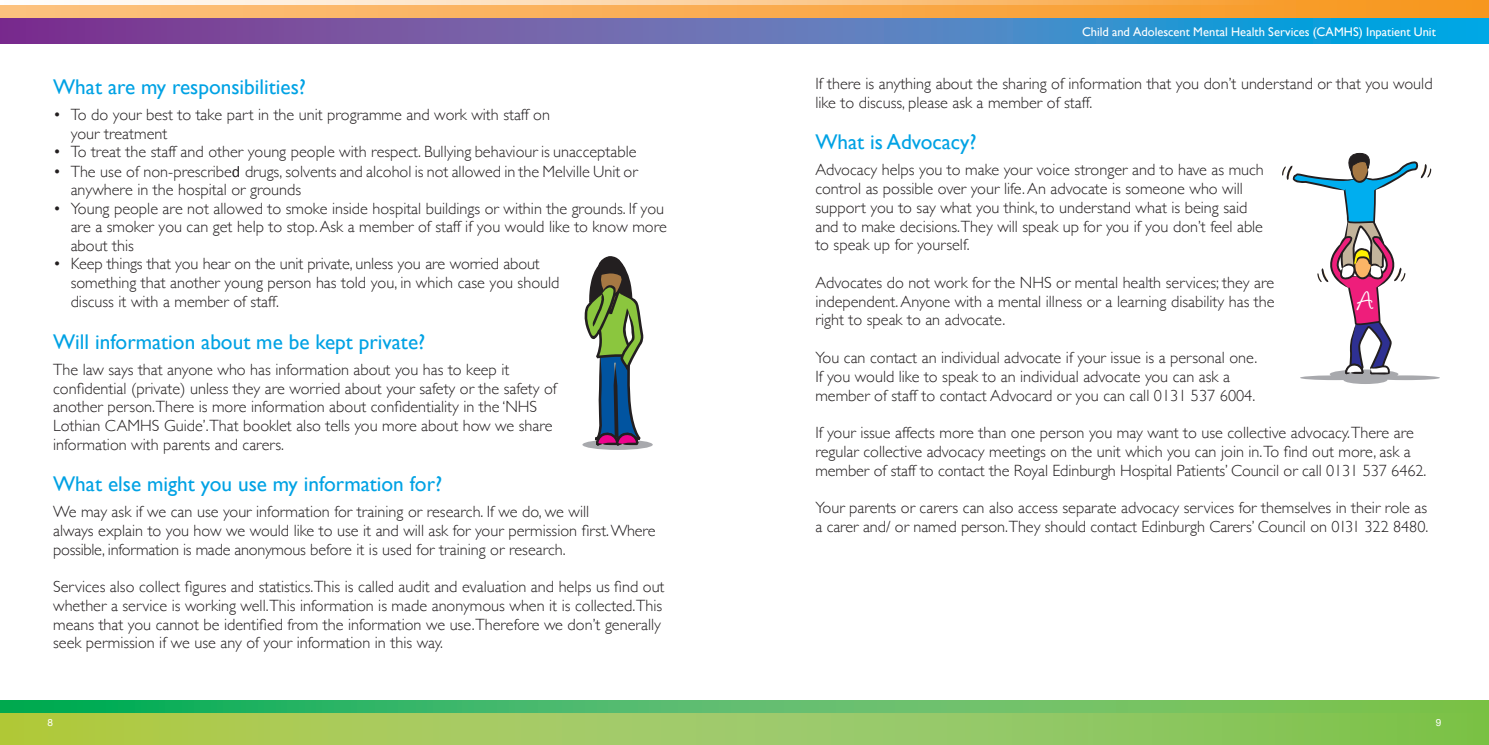
<style>
.page{position:relative;width:1489px;height:745px;background:#fff}
.page>*{position:absolute;margin:0;border:0;box-sizing:border-box;transform-origin:0 0}
.t1{font:29.88px "Angelina";color:#fff}
.Heading{font:21.25px "Gill Sans";color:#00a2e4}
.body{font:300 16.25px/18.8px "Gill Sans";color:#231f20}
.bullets{font:300 16.25px/18.8px "Gill Sans";color:#231f20}
.t2{font:12.5px "Gill Sans";color:#fff}
.t3{font:10px "Helvetica Neue";color:#fff}
.s1{font-family:"Calibri";font-weight:400}
</style>
<div class="page">
<svg style="left:1px;top:700px;width:1487px;height:13px;background:#51ba62"></svg>
<svg style="left:1px;top:713px;width:1487px;height:31px;background:#9bc85b"></svg>
<div style="left:0;top:0;width:1488px;height:18px;background:linear-gradient(to right,#fdc280,#f7971e)"></div>
<svg style="left:0;top:18px;width:1488px;height:26px;background:#5472b8"></svg>
<svg style="left:0;top:0;width:1276px;height:5px;background:#fbd3a4"></svg>
<svg style="left:1282px;top:153px;width:157px;height:231px"></svg>
<div style="left:582px;top:439px;width:70px;height:10px;background:#a8a9ad;border-radius:50%"></div>
<svg style="left:583px;top:256px;width:61px;height:189px"></svg>
<p class="Heading" style="left:53px;top:74px;width:254px">What are my responsibilities?</p>
<p class="bullets" style="left:71px;top:104px;width:481px;text-indent:-18px">• To do your best to take part in the unit programme and work with staff on your treatment</p>
<p class="bullets" style="left:53px;top:142px;width:585px">• To treat the staff and other young people with respect. Bullying behaviour is unacceptable</p>
<p class="bullets" style="left:71px;top:162px;width:568px;line-height:18px;text-indent:-18px">• The use of non-prescribe<span class="s1">d</span> drugs, solvents and alcohol is not allowed in the Melville Unit or anywhere in the hospital or grounds</p>
<p class="bullets" style="left:71px;top:198px;width:597px;line-height:18.4px;text-indent:-18px">• Young people are not allowed to smoke inside hospital buildings or within the grounds. If you are a smoker you can get help to stop. Ask a member of staff if you would like to know more about this</p>
<p class="bullets" style="left:71px;top:254px;width:490px;text-indent:-17px">• Keep things that you hear on the unit private, unless you are worried about something that another young person has told you, in which case you should discuss it with a member of staff.</p>
<p class="Heading" style="left:53px;top:329px;width:373px">Will information about me be kept private?</p>
<p class="body" style="left:53px;top:359px;width:505px">The law says that anyone who has information about you has to keep it confidential (private) unless they are worried about your safety or the safety of another person.There is more information about confidentiality in the ‘NHS Lothian CAMHS Guide’.That booklet also tells you more about how we share information with parents and carers.</p>
<p class="Heading" style="left:53px;top:471px;width:390px">What else might you use my information for?</p>
<p class="body" style="left:53px;top:501px;width:603px">We may ask if we can use your information for training or research. If we do, we will<br>always explain to you how we would like to use it and will ask for your permission first. Where possible, information is made anonymous before it is used for training or research.</p>
<p class="body" style="left:53px;top:576px;width:613px">Services also collect figures and statistics.This is called audit and evaluation and helps us find out whether a service is working well.This information is made anonymous when it is collected.This means that you cannot be identified from the information we use.Therefore we don’t generally seek permission if we use any of your information in this way.</p>
<p class="t3" style="left:48px;top:714px;width:7px">8</p>
<p class="t2" style="left:1082px;top:24px;width:355px">Child and Adolescent Mental Health Services (CAMHS) Inpatient Unit</p>
<p class="body" style="left:815px;top:74px;width:618px">If there is anything about the sharing of information that you don’t understand or that you would like to discuss, please ask a member of staff.</p>
<p class="Heading" style="left:815px;top:130px;width:163px">What is Advocacy?</p>
<p class="body" style="left:815px;top:160px;width:450px">Advocacy helps you to make your voice stronger and to have as much control as possible over your life. An advocate is someone who will support you to say what you think, to understand what is being said and to make decisions.They will speak up for you if you don’t feel able</p>
<p class="body" style="left:815px;top:235px;width:156px">to speak up for yourself.</p>
<p class="body" style="left:815px;top:272px;width:460px;text-align:justify">Advocates do not work for the NHS or mental health services; they are independent. Anyone with a mental illness or a learning disability has the right to speak to an advocate.</p>
<p class="body" style="left:815px;top:347px;width:443px">You can contact an individual advocate if your issue is a personal one.<br>If you would like to speak to an individual advocate you can ask a member of staff to contact Advocard or you can call 0131 537 6004.</p>
<p class="body" style="left:815px;top:422px;width:612px">If your issue affects more than one person you may want to use collective advocacy.There are regular collective advocacy meetings on the unit which you can join in.To find out more, ask a member of staff to contact the Royal Edinburgh Hospital Patients’ Council or call 0131 537 6462.</p>
<p class="body" style="left:815px;top:497px;width:614px">Your parents or carers can also access separate advocacy services for themselves in their role as a carer and/ or named person.They should contact Edinburgh Carers’ Council on 0131 322 8480.</p>
<p class="t1" style="left:1357px;top:287px;width:17px">A</p>
<p class="t3" style="left:1435px;top:714px;width:7px">9</p>
</div>
